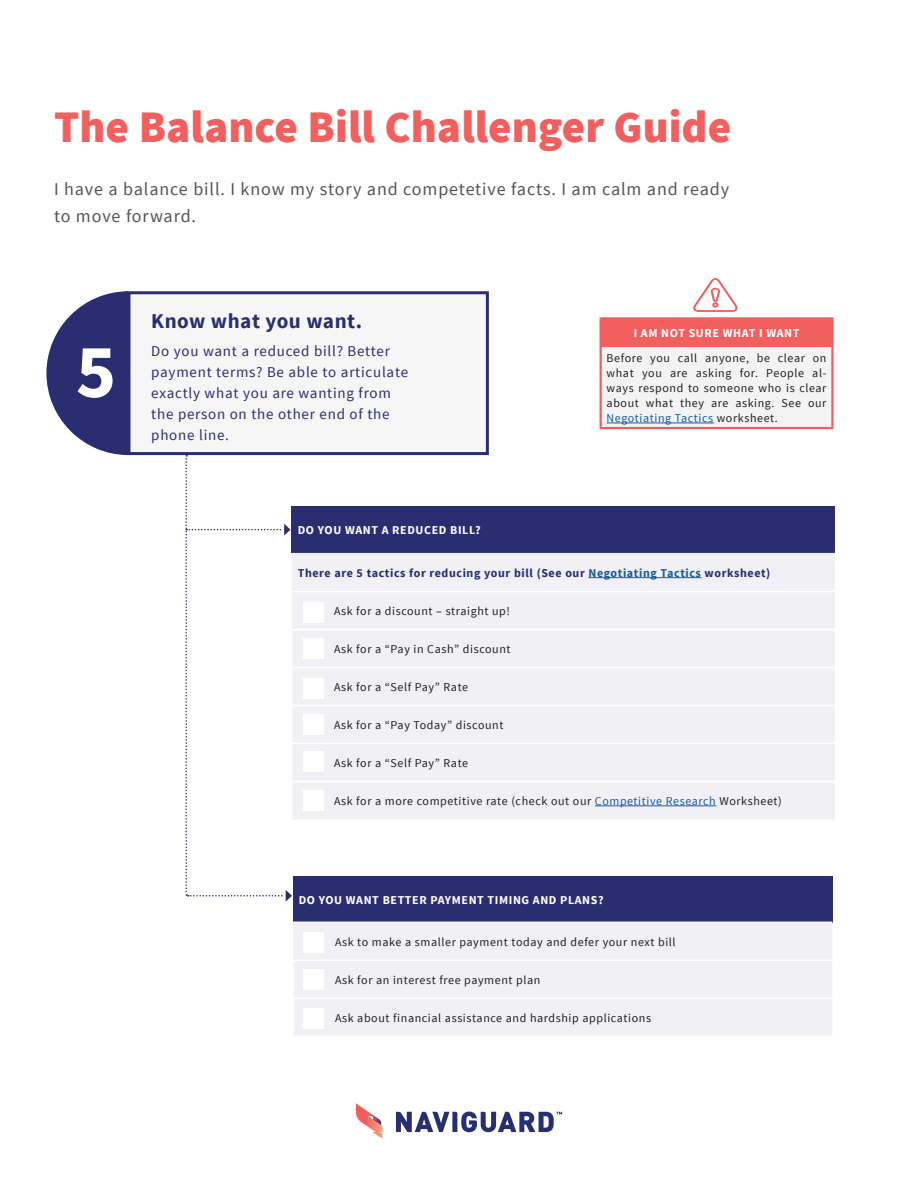
<style>
.page{position:relative;width:918px;height:1188px;background:#fff}
.page>*{position:absolute;margin:0;border:0;box-sizing:border-box;transform-origin:0 0}
.t1{font:700 76.5px "Source Sans Pro";color:#fff}
.t2{font:900 45px "Source Sans Pro";color:#f1605e}
.t3{font:700 21px "Source Sans Pro";letter-spacing:.025em;color:#2a2e71}
.t4{font:18px/27px "Source Sans Pro";letter-spacing:.05em;color:#535353}
.t5{font:15px/21px "Source Sans Pro";letter-spacing:.05em;color:#2a2e71}
.t6{font:12px/15px "Source Sans Pro";letter-spacing:.05em;color:#231f20;text-align:justify}
.t7{font:700 12px "Source Sans Pro";letter-spacing:.05em;color:#fff}
.t8{font:700 12px "Source Sans Pro";letter-spacing:.05em;color:#2a2e71}
.s1{color:#175d9e}
</style>
<div class="page">
<svg style="left:356px;top:1103px;width:27px;height:36px"></svg>
<svg style="left:396px;top:1112px;width:166px;height:20px"></svg>
<svg style="left:46px;top:291px;width:85px;height:165px"></svg>
<div style="left:127px;top:291px;width:362px;height:164px;background:#f6f6f6;border:3px solid #2a2e71"></div>
<div style="left:601px;top:318px;width:231px;height:29px;background:#f1605e"></div>
<div style="left:601px;top:347px;width:231px;height:81px;background:#f3f3f3"></div>
<hr style="left:600px;top:317px;width:234px;height:3px;background:#f1605e">
<hr style="left:600px;top:320px;width:2px;height:27px;background:#f1605e">
<hr style="left:831px;top:320px;width:3px;height:27px;background:#f1605e">
<hr style="left:600px;top:347px;width:2px;height:80px;background:#f1605e">
<hr style="left:831px;top:347px;width:3px;height:80px;background:#f1605e">
<hr style="left:600px;top:427px;width:234px;height:2px;background:#f1605e">
<hr style="left:607px;top:423px;width:107px;height:1px;background:#175d9e">
<svg style="left:693px;top:278px;width:45px;height:34px"></svg>
<div style="left:292px;top:506px;width:543px;height:47px;background:#2a2e71"></div>
<div style="left:292px;top:553px;width:543px;height:266px;background:#f0f0f5"></div>
<hr style="left:291px;top:630px;width:2px;height:37px;background:#fff">
<hr style="left:291px;top:668px;width:2px;height:37px;background:#fff">
<hr style="left:291px;top:706px;width:2px;height:37px;background:#fff">
<hr style="left:291px;top:744px;width:2px;height:37px;background:#fff">
<hr style="left:291px;top:782px;width:2px;height:37px;background:#fff">
<hr style="left:291px;top:629px;width:544px;height:1px;background:#fff">
<hr style="left:291px;top:667px;width:544px;height:1px;background:#fff">
<hr style="left:291px;top:705px;width:544px;height:1px;background:#fff">
<hr style="left:291px;top:743px;width:544px;height:1px;background:#fff">
<hr style="left:291px;top:781px;width:544px;height:1px;background:#fff">
<hr style="left:292px;top:591px;width:543px;height:1px;background:#fff">
<hr style="left:589px;top:577px;width:113px;height:1px;background:#175d9e">
<hr style="left:595px;top:806px;width:121px;height:1px;background:#175d9e">
<div style="left:303px;top:714px;width:21px;height:21px;background:#fff"></div>
<div style="left:303px;top:751px;width:21px;height:20px;background:#fff"></div>
<div style="left:303px;top:790px;width:21px;height:21px;background:#fff"></div>
<div style="left:303px;top:602px;width:21px;height:20px;background:#fff"></div>
<div style="left:303px;top:638px;width:21px;height:21px;background:#fff"></div>
<div style="left:303px;top:678px;width:21px;height:20px;background:#fff"></div>
<div style="left:293px;top:876px;width:539px;height:46px;background:#2a2e71"></div>
<div style="left:293px;top:923px;width:539px;height:112px;background:#f0f0f5"></div>
<hr style="left:292px;top:998px;width:540px;height:1px;background:#fff">
<hr style="left:292px;top:960px;width:540px;height:1px;background:#fff">
<div style="left:303px;top:932px;width:21px;height:21px;background:#fff"></div>
<div style="left:303px;top:969px;width:21px;height:21px;background:#fff"></div>
<div style="left:303px;top:1008px;width:21px;height:21px;background:#fff"></div>
<svg style="left:185px;top:455px;width:107px;height:447px"></svg>
<p class="t2" style="left:54px;top:97px;width:679px">The Balance Bill Challenger Guide</p>
<p class="t4" style="left:54px;top:175px;width:677px">I have a balance bill. I know my story and competetive facts. I am calm and ready to move forward.</p>
<p class="t3" style="left:151px;top:307px;width:212px">Know what you want.</p>
<p class="t1" style="left:76px;top:322px;width:42px">5</p>
<p class="t5" style="left:151px;top:341px;width:258px">Do you want a reduced bill? Better payment terms? Be able to articulate exactly what you are wanting from the person on the other end of the phone line.</p>
<p class="t7" style="left:634px;top:326px;width:167px">I AM NOT SURE WHAT I WANT</p>
<p class="t6" style="left:607px;top:351px;width:221px">Before you call anyone, be clear on what you are asking for. People al&shy;ways respond to someone who is clear about what they are asking. See our <span class="s1">Negotiating Tactics</span> worksheet.</p>
<p class="t7" style="left:298px;top:523px;width:184px">DO YOU WANT A REDUCED BILL?</p>
<p class="t8" style="left:298px;top:565px;width:474px">There are 5 tactics for reducing your bill (See our <span class="s1">Negotiating Tactics</span> worksheet)</p>
<p class="t6" style="left:334px;top:604px;width:177px">Ask for a discount – straight up!</p>
<p class="t6" style="left:334px;top:642px;width:178px">Ask for a “Pay in Cash” discount</p>
<p class="t6" style="left:334px;top:680px;width:136px">Ask for a “Self Pay” Rate</p>
<p class="t6" style="left:334px;top:718px;width:171px">Ask for a “Pay Today” discount</p>
<p class="t6" style="left:334px;top:756px;width:136px">Ask for a “Self Pay” Rate</p>
<p class="t6" style="left:334px;top:794px;width:449px">Ask for a more competitive rate (check out our <span class="s1">Competitive Research</span> Worksheet)</p>
<p class="t7" style="left:299px;top:892px;width:306px">DO YOU WANT BETTER PAYMENT TIMING AND PLANS?</p>
<p class="t6" style="left:335px;top:935px;width:342px">Ask to make a smaller payment today and defer your next bill</p>
<p class="t6" style="left:335px;top:972px;width:207px">Ask for an interest free payment plan</p>
<p class="t6" style="left:335px;top:1010px;width:318px">Ask about financial assistance and hardship applications</p>
</div>
